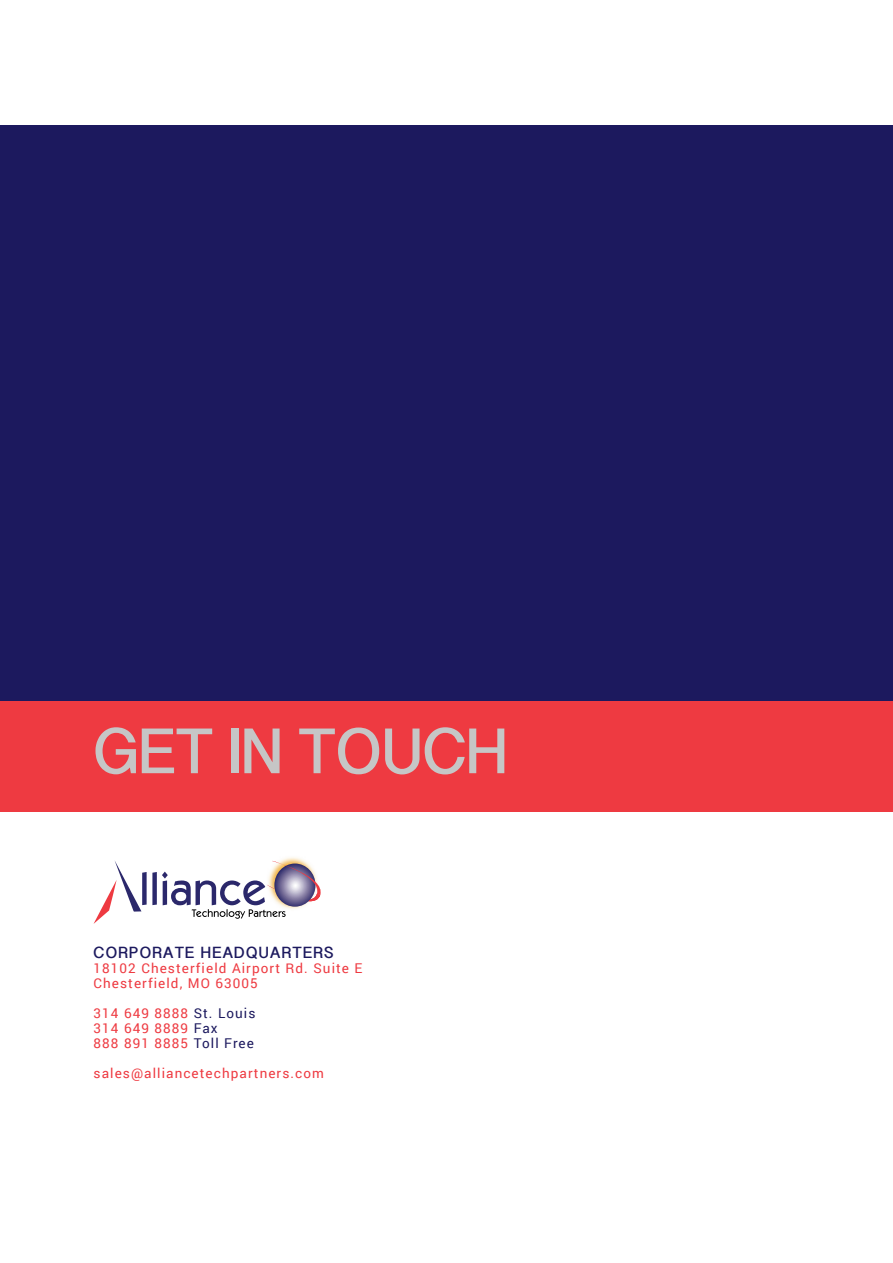
<style>
.page{position:relative;width:893px;height:1263px;background:#fff}
.page>*{position:absolute;margin:0;border:0;box-sizing:border-box;transform-origin:0 0}
.Header_Page_1{font:700 60px "Kannada Sangam MN";color:#c6c6c6}
.Main_Content{font:700 15px "Kannada Sangam MN";letter-spacing:.08em;color:#1c195e}
.Main_Content-2{font:13.5px "Roboto";letter-spacing:.08em;color:#ee3a41}
.s1{color:#1c195e}
</style>
<div class="page">
<div style="left:0;top:125px;width:893px;height:641px;background:#1c195e"></div>
<div style="left:0;top:702px;width:893px;height:110px;background:#ee3a41"></div>
<svg style="left:94px;top:860px;width:227px;height:64px"></svg>
<p class="Header_Page_1" style="left:94px;top:717px;width:416px">GET IN TOUCH</p>
<p class="Main_Content" style="left:94px;top:944px;width:242px">CORPORATE HEADQUARTERS</p>
<p class="Main_Content-2" style="left:94px;top:959px;width:270px">18102 Chesterfield Airport Rd. Suite E</p>
<p class="Main_Content-2" style="left:94px;top:974px;width:166px">Chesterfield, MO 63005</p>
<p class="Main_Content-2" style="left:94px;top:1004px;width:163px">314 649 8888 <span class="s1">St. Louis</span></p>
<p class="Main_Content-2" style="left:94px;top:1019px;width:126px">314 649 8889 <span class="s1">Fax</span></p>
<p class="Main_Content-2" style="left:94px;top:1034px;width:162px">888 891 8885 <span class="s1">Toll Free</span></p>
<p class="Main_Content-2" style="left:94px;top:1064px;width:232px">sales@alliancetechpartners.com</p>
</div>
